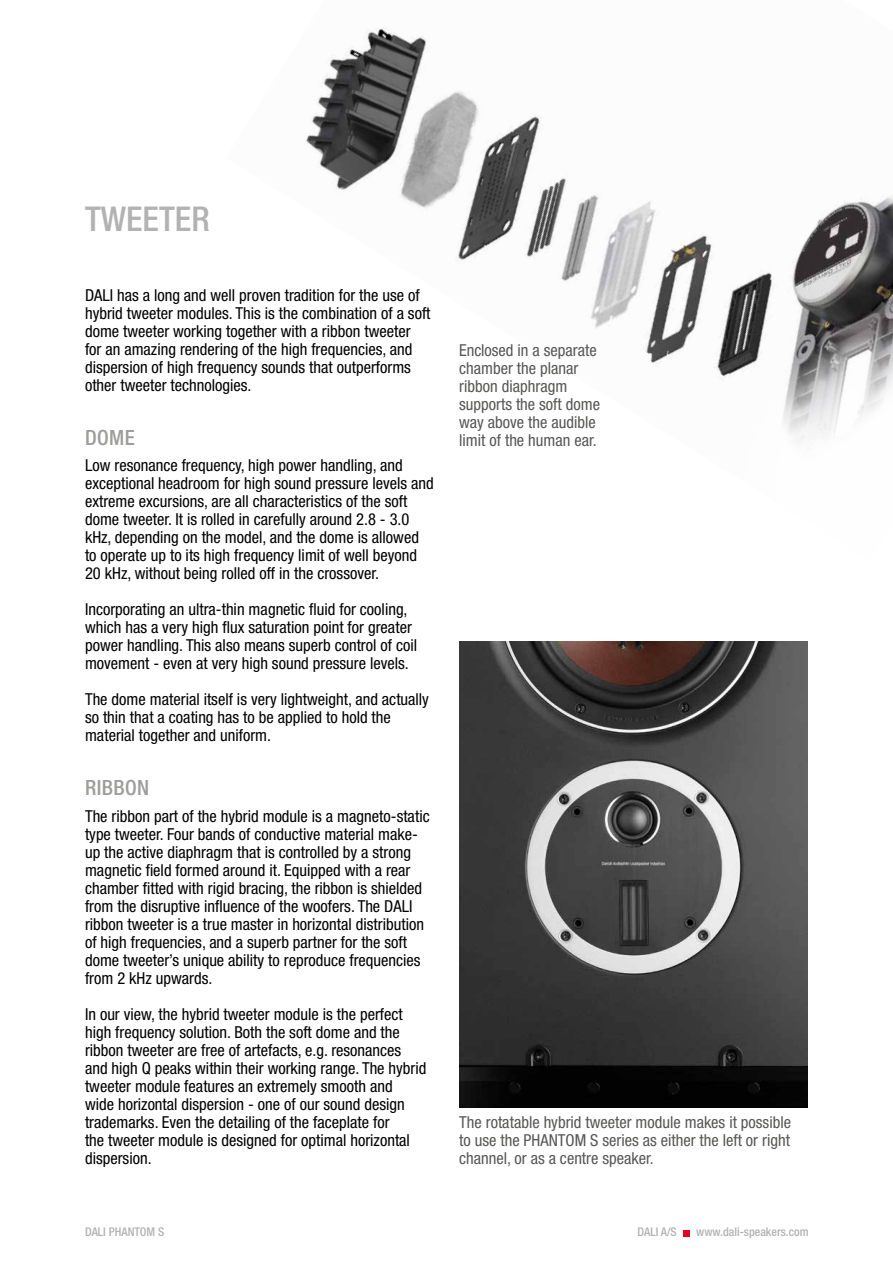
<style>
.page{position:relative;width:893px;height:1263px;background:#fff}
.page>*{position:absolute;margin:0;border:0;box-sizing:border-box;transform-origin:0 0}
.t1{font:500 condensed 34.2px "Helvetica Neue LT Std";color:#b3b2b2}
.t2{font:500 condensed 21px "Helvetica Neue LT Std";letter-spacing:.02em;color:#9d9d9c}
.t3{font:condensed 16.5px/18px "Helvetica Neue LT Std";color:#000}
.t4{font:condensed 16.5px/18px "Helvetica Neue LT Std";color:#575756;text-align:justify}
.t5{font:500 condensed 12px "Helvetica Neue LT Std";color:#b3b2b2}
</style>
<div class="page">
<img style="left:459px;top:641px;width:349px;height:466px">
<img style="left:305px;top:28px;width:588px;height:352px">
<svg style="left:723px;top:334px;width:170px;height:107px;fill:#f6f5f6"></svg>
<div style="left:683px;top:1230px;width:7px;height:6px;background:#e3051f"></div>
<h1 class="t1" style="left:85px;top:198px;width:126px">TWEETER</h1>
<p class="t3" style="left:85px;top:286px;width:347px">DALI has a long and well proven tradition for the use of hybrid tweeter modules. This is the combination of a soft dome tweeter working together with a ribbon tweeter for an amazing rendering of the high frequencies, and dispersion of high frequency sounds that outperforms other tweeter technologies.</p>
<p class="t2" style="left:85px;top:425px;width:51px">DOME</p>
<p class="t3" style="left:85px;top:456px;width:350px">Low resonance frequency, high power handling, and exceptional headroom for high sound pressure levels and extreme excursions, are all characteristics of the soft dome tweeter. It is rolled in carefully around 2.8 - 3.0 kHz, depending on the model, and the dome is allowed to operate up to its high frequency limit of well beyond 20 kHz, without being rolled off in the crossover.</p>
<p class="t3" style="left:85px;top:600px;width:334px">Incorporating an ultra-thin magnetic fluid for cooling, which has a very high flux saturation point for greater power handling. This also means superb control of coil movement - even at very high sound pressure levels.</p>
<p class="t3" style="left:85px;top:690px;width:345px">The dome material itself is very lightweight, and actually so thin that a coating has to be applied to hold the material together and uniform.</p>
<p class="t2" style="left:85px;top:775px;width:66px">RIBBON</p>
<p class="t3" style="left:85px;top:807px;width:346px">The ribbon part of the hybrid module is a magneto-static type tweeter. Four bands of conductive material make&shy;up the active diaphragm that is controlled by a strong magnetic field formed around it. Equipped with a rear chamber fitted with rigid bracing, the ribbon is shielded from the disruptive influence of the woofers. The DALI ribbon tweeter is a true master in horizontal distribution of high frequencies, and a superb partner for the soft dome tweeter’s unique ability to reproduce frequencies from 2 kHz upwards.</p>
<p class="t3" style="left:85px;top:1005px;width:343px">In our view, the hybrid tweeter module is the perfect high frequency solution. Both the soft dome and the ribbon tweeter are free of artefacts, e.g. resonances and high Q peaks within their working range. The hybrid tweeter module features an extremely smooth and<br>wide horizontal dispersion - one of our sound design trademarks. Even the detailing of the faceplate for<br>the tweeter module is designed for optimal horizontal dispersion.</p>
<p class="t4" style="left:459px;top:341px;width:142px;text-align:left">Enclosed in a separate chamber the planar ribbon diaphragm supports the soft dome way above the audible limit of the human ear.</p>
<p class="t4" style="left:459px;top:1113px;width:333px">The rotatable hybrid tweeter module makes it possible to use the PHANTOM S series as either the left or right channel, or as a centre speaker.</p>
<p class="t5" style="left:85px;top:1225px;width:81px">DALI PHANTOM S</p>
<p class="t5" style="left:637px;top:1225px;width:41px">DALI A/S</p>
<p class="t5" style="left:696px;top:1225px;width:114px">www.dali-speakers.com</p>
</div>
